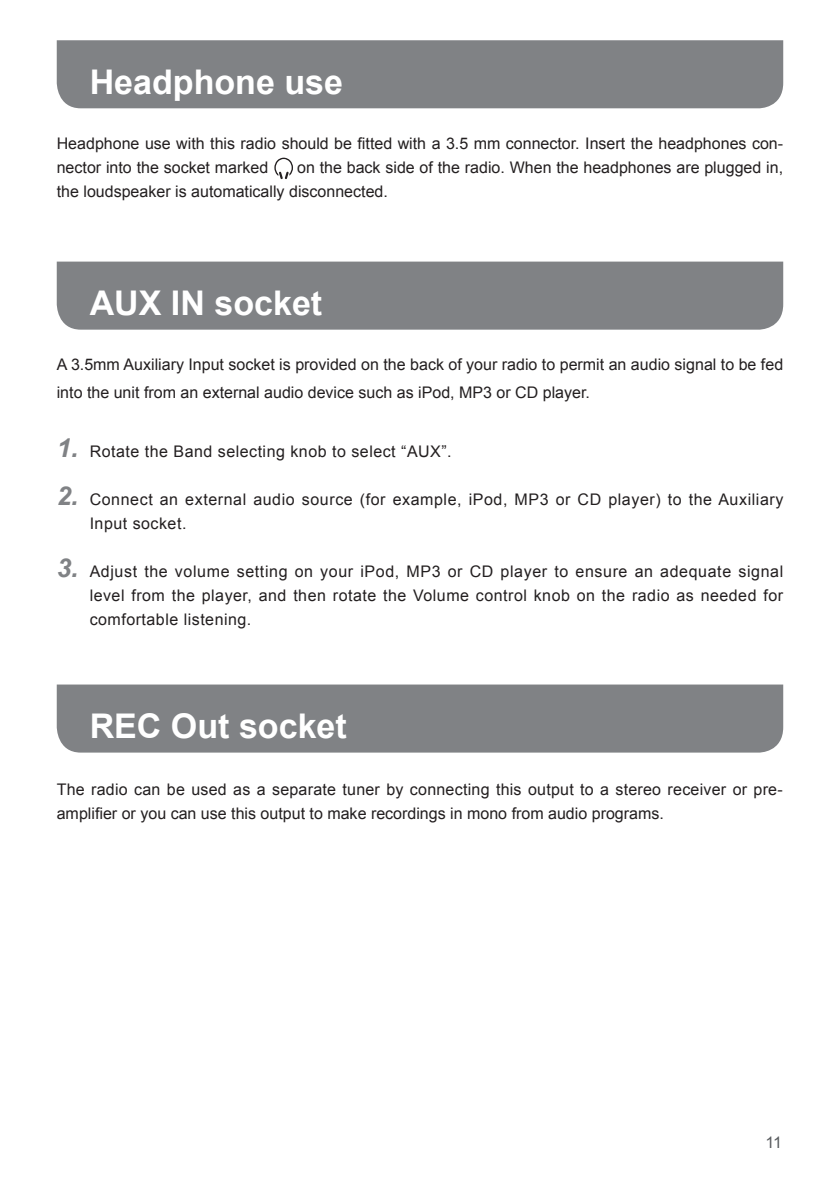
<style>
.page{position:relative;width:840px;height:1191px;background:#fff}
.page>*{position:absolute;margin:0;border:0;box-sizing:border-box;transform-origin:0 0}
.t1{font:700 34px "Arial";color:#fff}
.t2{font:italic 700 26px "Arial";color:#808285}
.正文{font:16px/24px "Arial";color:#231f20}
.正文-2{font:16px/24px "Arial";letter-spacing:.035em;color:#231f20}
.正文-3{font:16px "Arial";letter-spacing:.03em;color:#231f20}
.t3{font:16px "Arial";color:#585b5e}
</style>
<div class="page">
<div style="left:57px;top:40px;width:725px;height:68px;background:#808285"></div>
<div style="left:57px;top:261px;width:725px;height:69px;background:#808285"></div>
<div style="left:57px;top:684px;width:725px;height:68px;background:#808285"></div>
<svg style="left:274px;top:158px;width:19px;height:21px"></svg>
<p class="t1" style="left:90px;top:59px;width:255px">Headphone use</p>
<p class="正文" style="left:57px;top:132px;width:727px">Headphone use with this radio should be fitted with a 3.5 mm connector. Insert the headphones con&shy;nector into the socket marked</p>
<p class="正文" style="left:57px;top:156px;width:727px;text-indent:240px">on the back side of the radio. When the headphones are plugged in, the loudspeaker is automatically disconnected.</p>
<p class="t1" style="left:90px;top:281px;width:234px">AUX IN socket</p>
<p class="正文" style="left:57px;top:350px;width:727px;line-height:28px">A 3.5mm Auxiliary Input socket is provided on the back of your radio to permit an audio signal to be fed into the unit from an external audio device such as iPod, MP3 or CD player.</p>
<p class="t2" style="left:57px;top:430px;width:23px">1.</p>
<p class="t2" style="left:57px;top:478px;width:23px">2.</p>
<p class="t2" style="left:57px;top:550px;width:23px">3.</p>
<p class="正文-3" style="left:90px;top:440px;width:363px">Rotate the Band selecting knob to select “AUX”.</p>
<p class="正文-2" style="left:90px;top:487px;width:695px">Connect an external audio source (for example, iPod, MP3 or CD player) to the Auxiliary<br>Input socket.</p>
<p class="正文" style="left:90px;top:559px;width:694px;text-align:justify">Adjust the volume setting on your iPod, MP3 or CD player to ensure an adequate signal level from the player, and then rotate the Volume control knob on the radio as needed for comfortable listening.</p>
<p class="t1" style="left:90px;top:704px;width:258px">REC Out socket</p>
<p class="正文" style="left:57px;top:777px;width:727px">The radio can be used as a separate tuner by connecting this output to a stereo receiver or pre&shy;amplifier or you can use this output to make recordings in mono from audio programs.</p>
<p class="t3" style="left:765px;top:1131px;width:18px">11</p>
</div>
